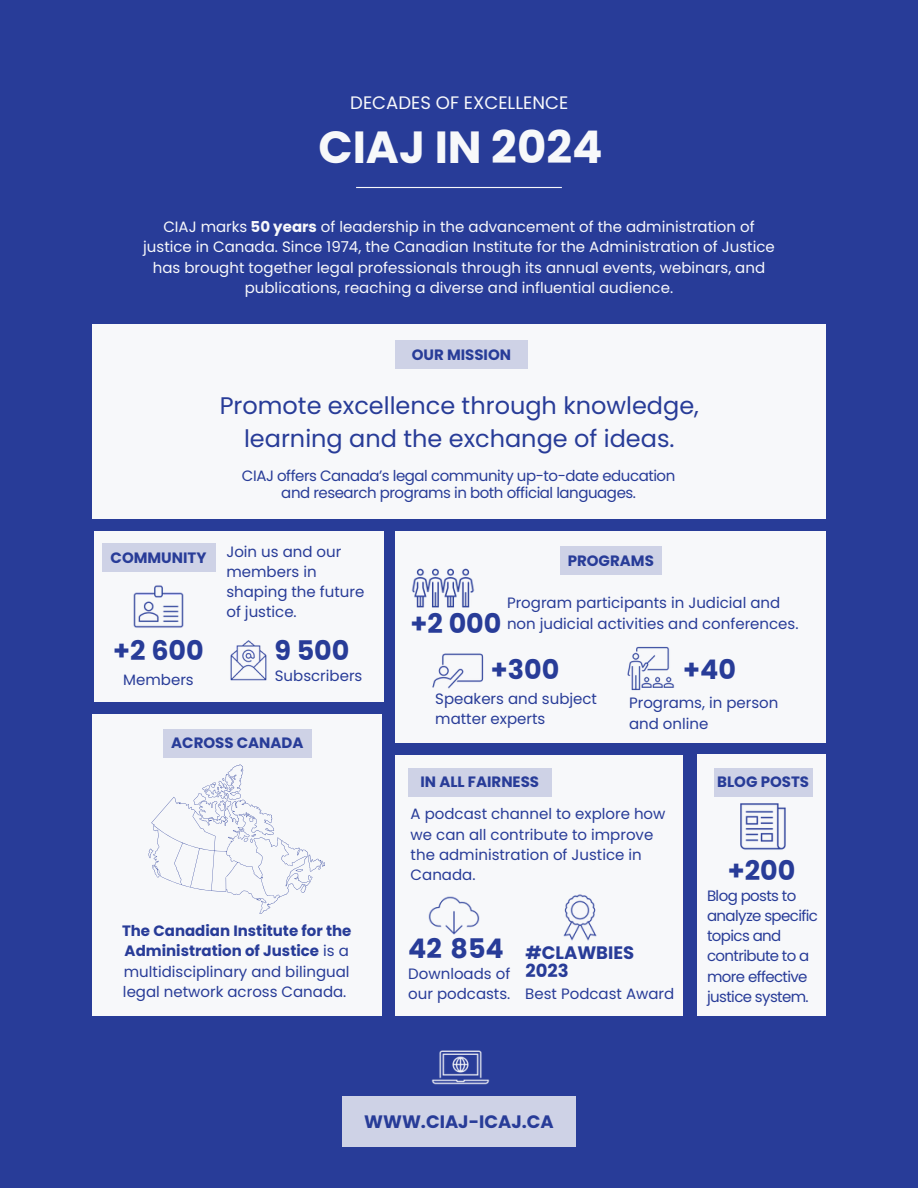
<style>
.page{position:relative;width:918px;height:1188px;background:#283c98}
.page>*{position:absolute;margin:0;border:0;box-sizing:border-box;transform-origin:0 0}
.t1{font:700 45px "Poppins";color:#f7f8fa}
.t2{font:700 27px "Poppins";color:#283c98}
.t3{font:24px/32.7px "Poppins";color:#283c98;text-align:center}
.t4{font:700 18px/18px "Poppins";color:#283c98}
.t5{font:18px "Poppins";color:#f7f8fa}
.t6{font:15px/20.2px "Poppins";color:#283c98}
.t7{font:15px/20.2px "Poppins";color:#f7f8fa;text-align:center}
.t8{font:15px "Poppins";letter-spacing:-.03em;color:#283c98}
.t9{font:15px/20.2px "Poppins";letter-spacing:-.04em;color:#283c98}
.t10{font:700 15px "Poppins";color:#283c98}
.s1{font-weight:700}
</style>
<div class="page">
<div style="left:94px;top:531px;width:290px;height:171px;background:#f7f8fa"></div>
<div style="left:102px;top:544px;width:113px;height:28px;background:#ced2e6"></div>
<img style="left:133px;top:585px;width:51px;height:43px">
<img style="left:230px;top:640px;width:37px;height:41px">
<hr style="left:356px;top:187px;width:206px;height:1px;background:#f7f8fa">
<div style="left:92px;top:714px;width:290px;height:301px;background:#f7f8fa"></div>
<div style="left:163px;top:729px;width:149px;height:29px;background:#ced2e6"></div>
<svg style="left:149px;top:764px;width:176px;height:150px"></svg>
<div style="left:395px;top:531px;width:431px;height:212px;background:#f7f8fa"></div>
<div style="left:560px;top:546px;width:101px;height:29px;background:#ced2e6"></div>
<img style="left:411px;top:568px;width:64px;height:40px">
<img style="left:627px;top:646px;width:48px;height:45px">
<img style="left:432px;top:653px;width:52px;height:36px">
<div style="left:395px;top:755px;width:288px;height:261px;background:#f7f8fa"></div>
<div style="left:408px;top:768px;width:143px;height:29px;background:#ced2e6"></div>
<img style="left:429px;top:896px;width:51px;height:39px">
<img style="left:563px;top:894px;width:34px;height:47px">
<div style="left:698px;top:755px;width:128px;height:261px;background:#f7f8fa"></div>
<div style="left:714px;top:768px;width:99px;height:29px;background:#ced2e6"></div>
<img style="left:740px;top:803px;width:46px;height:47px">
<div style="left:92px;top:324px;width:734px;height:194px;background:#f7f8fa"></div>
<div style="left:395px;top:341px;width:133px;height:28px;background:#ced2e6"></div>
<div style="left:342px;top:1096px;width:234px;height:50px;background:#ced2e6"></div>
<img style="left:432px;top:1050px;width:57px;height:35px">
<p class="t5" style="left:350px;top:90px;width:220px">DECADES OF EXCELLENCE</p>
<h2 class="t1" style="left:318px;top:116px;width:286px">CIAJ IN 2024</h2>
<p class="t7" style="left:143px;top:217px;width:633px">CIAJ marks <span class="s1">50 years</span> of leadership in the advancement of the administration of justice in Canada. Since 1974, the Canadian Institute for the Administration of Justice has brought together legal professionals through its annual events, webinars, and publications, reaching a diverse and influential audience.</p>
<p class="t10" style="left:412px;top:344px;width:101px">OUR MISSION</p>
<p class="t3" style="left:220px;top:389px;width:481px">Promote excellence through knowledge, learning and the exchange of ideas.</p>
<p class="t8" style="left:242px;top:466px;width:435px">CIAJ offers Canada’s legal community up-to-date education</p>
<h4 class="t8" style="left:281px;top:483px;width:356px">and research programs in both official languages.</h4>
<h5 class="t10" style="left:111px;top:547px;width:97px">COMMUNITY</h5>
<h6 class="t6" style="left:226px;top:541px;width:139px">Join us and our members in shaping the future of justice.</h6>
<p class="t2" style="left:113px;top:631px;width:92px">+2 600</p>
<p class="t6" style="left:123px;top:669px;width:72px">Members</p>
<h6 class="t2" style="left:274px;top:631px;width:77px">9 500</h6>
<h3 class="t6" style="left:275px;top:665px;width:89px">Subscribers</h3>
<p class="t10" style="left:171px;top:732px;width:134px">ACROSS CANADA</p>
<h2 class="t6" style="left:122px;top:921px;width:231px"><span class="s1">The Canadian Institute for the<br>Administration of Justice</span> is a multidisciplinary and bilingual legal network across Canada.</h2>
<p class="t10" style="left:568px;top:550px;width:88px">PROGRAMS</p>
<p class="t6" style="left:507px;top:593px;width:275px">Program participants in Judicial and</p>
<h6 class="t2" style="left:411px;top:605px;width:92px">+2 000</h6>
<p class="t6" style="left:507px;top:613px;width:293px">non judicial activities and conferences.</p>
<h2 class="t2" style="left:491px;top:651px;width:70px">+300</h2>
<p class="t2" style="left:683px;top:651px;width:54px">+40</p>
<p class="t6" style="left:435px;top:689px;width:163px">Speakers and subject matter experts</p>
<p class="t6" style="left:629px;top:693px;width:151px">Programs, in person and online</p>
<h6 class="t10" style="left:421px;top:772px;width:120px">IN ALL FAIRNESS</h6>
<p class="t10" style="left:717px;top:772px;width:93px">BLOG POSTS</p>
<h6 class="t6" style="left:411px;top:804px;width:256px">A podcast channel to explore how we can all contribute to improve the administration of Justice in<br>Canada.</h6>
<p class="t2" style="left:408px;top:930px;width:97px">42 854</p>
<h2 class="t6" style="left:408px;top:963px;width:104px">Downloads of</h2>
<p class="t6" style="left:408px;top:984px;width:104px">our podcasts.</p>
<p class="t4" style="left:526px;top:943px;width:110px">#CLAWBIES<br>2023</p>
<h2 class="t6" style="left:525px;top:984px;width:150px">Best Podcast Award</h2>
<p class="t2" style="left:728px;top:852px;width:69px">+200</p>
<h2 class="t9" style="left:707px;top:885px;width:112px">Blog posts to analyze specific topics and contribute to a more effective justice system.</h2>
<h6 class="t4" style="left:364px;top:1112px;width:191px">WWW.CIAJ-ICAJ.CA</h6>
</div>
